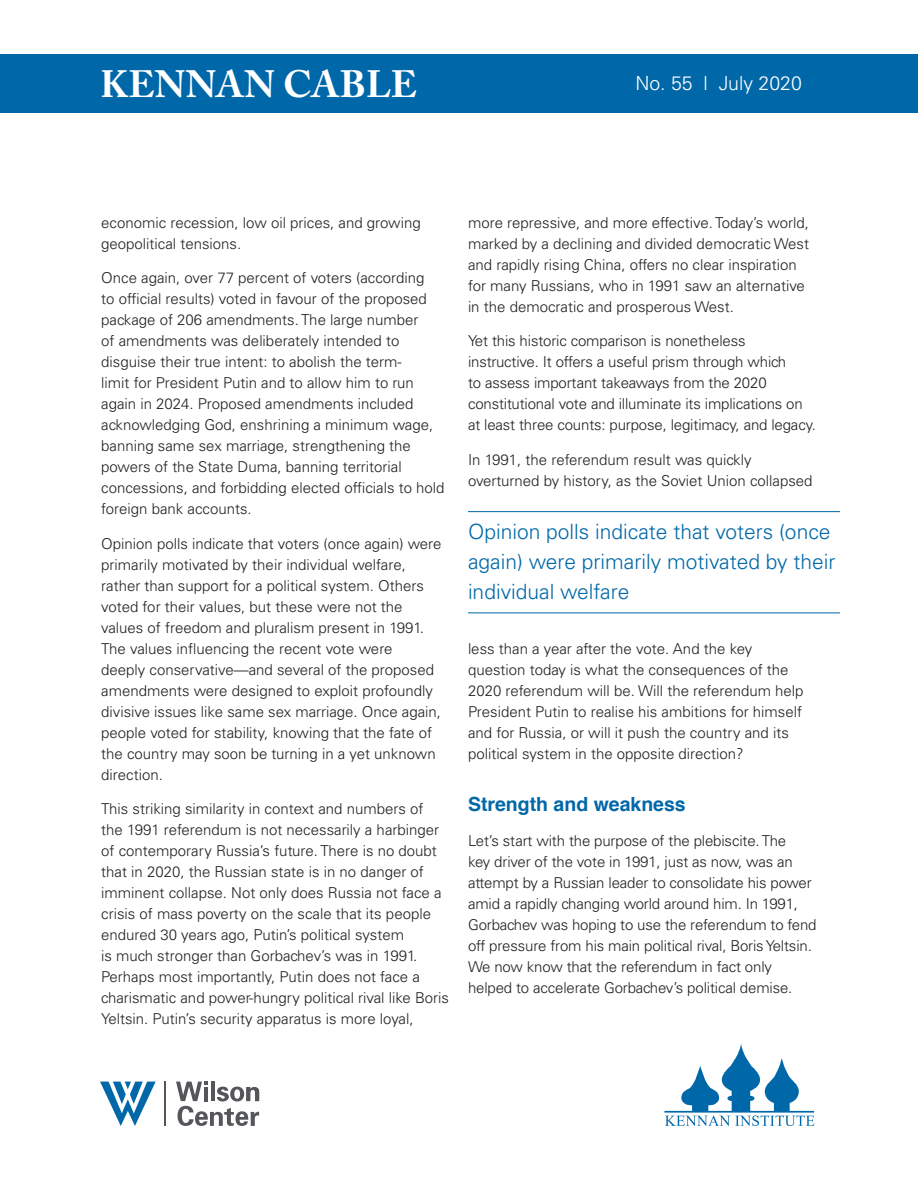
<style>
.page{position:relative;width:918px;height:1188px;background:#fff}
.page>*{position:absolute;margin:0;border:0;box-sizing:border-box;transform-origin:0 0}
.t1{font:700 37.8px "Adobe Caslon Pro";letter-spacing:.005em;color:#fff}
.t2{font:300 21px/30px "Univers LT Std";color:#0068a9}
.t3{font:700 19.5px "Helvetica";color:#0068a9}
.t4{font:300 19.5px "Univers LT Std";color:#fff}
.t5{font:300 15px/21px "Univers LT Std";color:#231f20}
</style>
<div class="page">
<div style="left:0;top:54px;width:918px;height:59px;background:#0068a9"></div>
<svg style="left:664px;top:1043px;width:151px;height:83px"></svg>
<hr style="left:164px;top:1082px;width:2px;height:44px;background:#54565a">
<svg style="left:176px;top:1082px;width:83px;height:44px"></svg>
<svg style="left:100px;top:1082px;width:56px;height:44px"></svg>
<hr style="left:468px;top:511px;width:372px;height:1px;background:#0068a9">
<hr style="left:468px;top:613px;width:372px;height:1px;background:#0068a9">
<h1 class="t1" style="left:100px;top:62px;width:318px">KENNAN CABLE</h1>
<h3 class="t4" style="left:635px;top:72px;width:168px">No. 55 l July 2020</h3>
<p class="t5" style="left:101px;top:212px;width:321px">economic recession, low oil prices, and growing geopolitical tensions.</p>
<p class="t5" style="left:101px;top:268px;width:345px">Once again, over 77 percent of voters (according<br>to official results) voted in favour of the proposed package of 206 amendments. The large number<br>of amendments was deliberately intended to disguise their true intent: to abolish the term-<br>limit for President Putin and to allow him to run again in 2024. Proposed amendments included acknowledging God, enshrining a minimum wage, banning same sex marriage, strengthening the powers of the State Duma, banning territorial concessions, and forbidding elected officials to hold foreign bank accounts.</p>
<p class="t5" style="left:101px;top:533px;width:342px">Opinion polls indicate that voters (once again) were primarily motivated by their individual welfare, rather than support for a political system. Others voted for their values, but these were not the values of freedom and pluralism present in 1991.<br>The values influencing the recent vote were<br>deeply conservative—and several of the proposed amendments were designed to exploit profoundly divisive issues like same sex marriage. Once again, people voted for stability, knowing that the fate of the country may soon be turning in a yet unknown direction.</p>
<p class="t5" style="left:101px;top:799px;width:349px">This striking similarity in context and numbers of<br>the 1991 referendum is not necessarily a harbinger of contemporary Russia’s future. There is no doubt that in 2020, the Russian state is in no danger of imminent collapse. Not only does Russia not face a crisis of mass poverty on the scale that its people endured 30 years ago, Putin’s political system<br>is much stronger than Gorbachev’s was in 1991.<br>Perhaps most importantly, Putin does not face a charismatic and power-hungry political rival like Boris Yeltsin. Putin’s security apparatus is more loyal,</p>
<p class="t5" style="left:468px;top:212px;width:343px">more repressive, and more effective. Today’s world, marked by a declining and divided democratic West and rapidly rising China, offers no clear inspiration for many Russians, who in 1991 saw an alternative in the democratic and prosperous West.</p>
<p class="t5" style="left:468px;top:331px;width:350px">Yet this historic comparison is nonetheless instructive. It offers a useful prism through which<br>to assess important takeaways from the 2020 constitutional vote and illuminate its implications on at least three counts: purpose, legitimacy, and legacy.</p>
<p class="t5" style="left:468px;top:449px;width:346px">In 1991, the referendum result was quickly overturned by history, as the Soviet Union collapsed</p>
<h2 class="t2" style="left:468px;top:517px;width:369px">Opinion polls indicate that voters (once again) were primarily motivated by their individual welfare</h2>
<p class="t5" style="left:468px;top:638px;width:337px">less than a year after the vote. And the key question today is what the consequences of the 2020 referendum will be. Will the referendum help President Putin to realise his ambitions for himself and for Russia, or will it push the country and its political system in the opposite direction?</p>
<h3 class="t3" style="left:468px;top:789px;width:219px">Strength and weakness</h3>
<p class="t5" style="left:468px;top:830px;width:350px">Let’s start with the purpose of the plebiscite. The<br>key driver of the vote in 1991, just as now, was an attempt by a Russian leader to consolidate his power amid a rapidly changing world around him. In 1991, Gorbachev was hoping to use the referendum to fend off pressure from his main political rival, Boris Yeltsin.<br>We now know that the referendum in fact only helped to accelerate Gorbachev’s political demise.</p>
</div>
